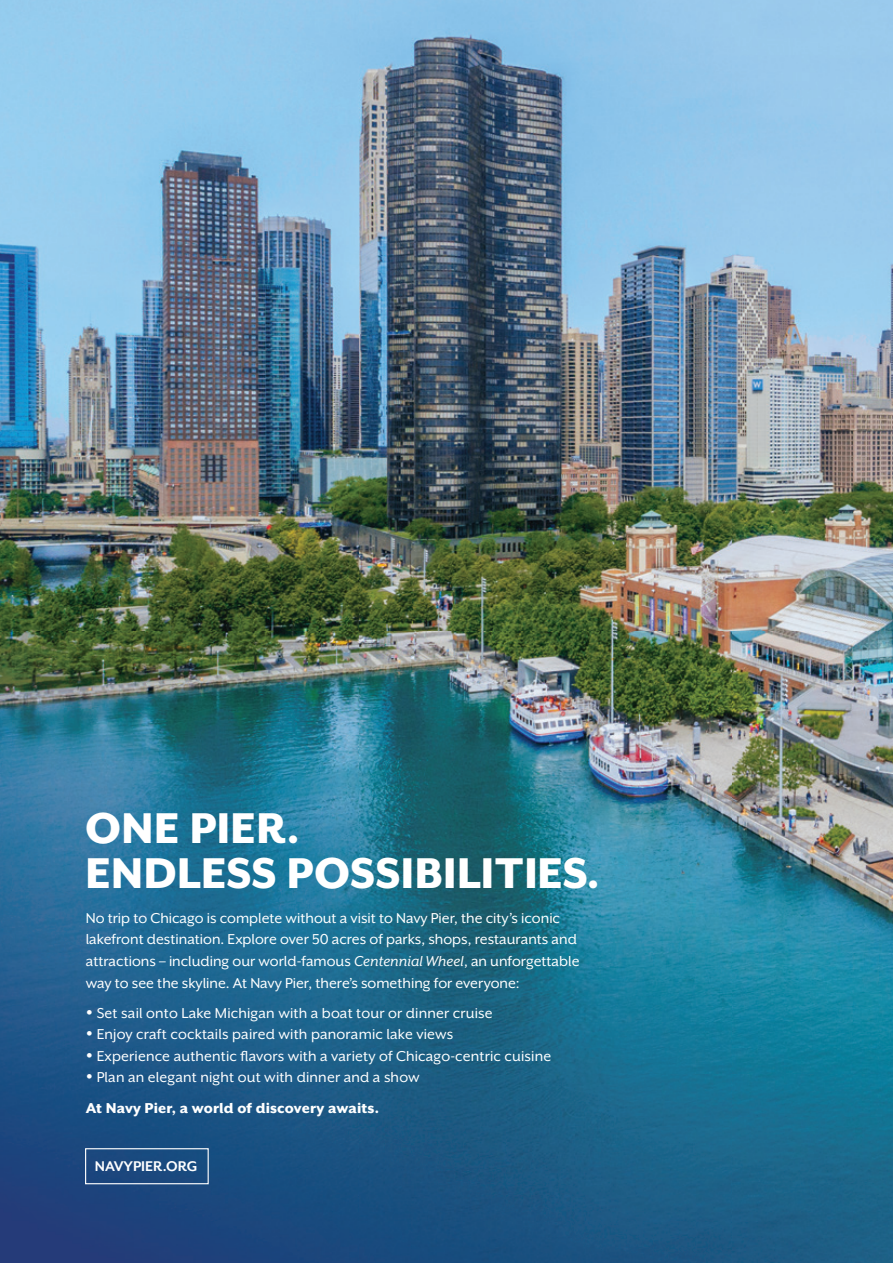
<style>
.page{position:relative;width:893px;height:1263px;background:#fff}
.page>*{position:absolute;margin:0;border:0;box-sizing:border-box;transform-origin:0 0}
.t1{font:800 49.5px/44.7px "Mr Eaves XL San OT";color:#fff}
.t2{font:16.5px/21.6px "Mr Eaves XL San OT";color:#fff}
.t3{font:700 16.2px "Mr Eaves XL San OT";color:#fff}
.s1{font-style:italic}
.s2{font-size:30px}
.s3{font-weight:800}
</style>
<div class="page">
<img style="left:0;top:0;width:893px;height:1263px">
<div style="left:85px;top:1148px;width:124px;height:36px;border:1px solid #fff"></div>
<h1 class="t1" style="left:85px;top:806px;width:516px">ONE PIER.<br>ENDLESS POSSIBILITIES.</h1>
<p class="t2" style="left:86px;top:907px;width:495px">No trip to Chicago is complete without a visit to Navy Pier, the city’s iconic lakefront destination. Explore over 50 acres of parks, shops, restaurants and attractions – including our world-famous <span class="s1">Centennial Wheel</span>, an unforgettable way to see the skyline. At Navy Pier, there’s something for everyone:</p>
<p class="t2" style="left:86px;top:1002px;width:408px"><span class="s2">•</span> Set sail onto Lake Michigan with a boat tour or dinner cruise</p>
<p class="t2" style="left:86px;top:1023px;width:369px"><span class="s2">•</span> Enjoy craft cocktails paired with panoramic lake views</p>
<p class="t2" style="left:86px;top:1045px;width:467px"><span class="s2">•</span> Experience authentic flavors with a variety of Chicago-centric cuisine</p>
<p class="t2" style="left:86px;top:1062px;width:335px;line-height:30.2px"><span class="s2">•</span> Plan an elegant night out with dinner and a show<br><span class="s3">At Navy Pier, a world of discovery awaits.</span></p>
<p class="t3" style="left:95px;top:1158px;width:104px">NAVYPIER.ORG</p>
</div>
